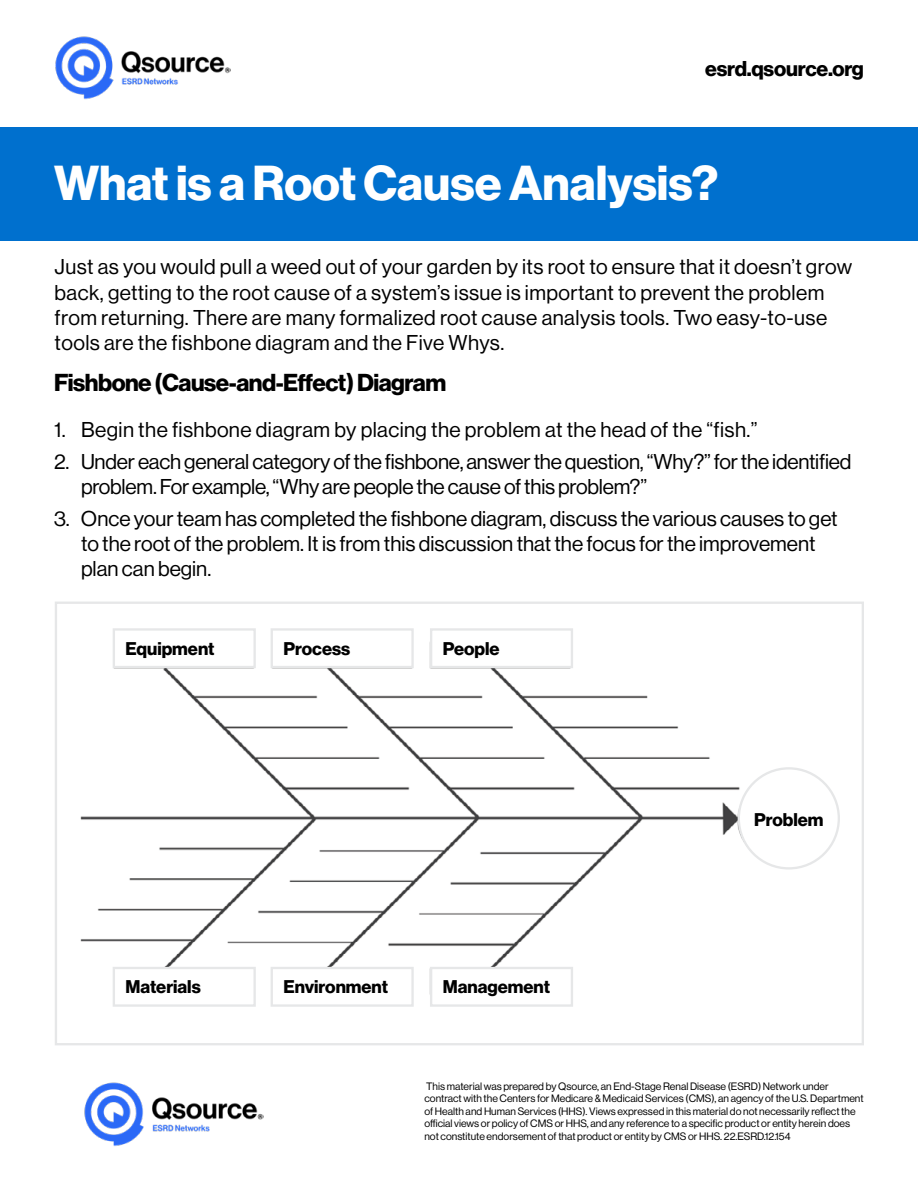
<style>
.page{position:relative;width:918px;height:1188px;background:#fff}
.page>*{position:absolute;margin:0;border:0;box-sizing:border-box;transform-origin:0 0}
.t1{font:48px "N Haas Grotesk DS Pro 75 Bd";color:#fff}
.t2{font:24px "N Haas Grotesk DS Pro 75 Bd";letter-spacing:-.02em;color:#000}
.t3{font:21px/25.2px "N Haas Grotesk DS Pro 55 Rg";letter-spacing:.02em;color:#000}
.t4{font:21px/25.2px "N Haas Grotesk DS Pro 55 Rg";color:#000}
.t5{font:21px "N Haas Grotesk DS Pro 75 Bd";letter-spacing:-.01em;color:#000}
.t6{font:18px "N Haas Grotesk DS Pro 75 Bd";color:#000}
.t7{font:10.5px/12.6px "N Haas Grotesk DS Pro 55 Rg";color:#000}
</style>
<div class="page">
<img style="left:55px;top:36px;width:175px;height:63px">
<div style="left:0;top:127px;width:918px;height:114px;background:#0070ce"></div>
<div style="left:55px;top:602px;width:809px;height:443px;background:#fff;border:2px solid #e6e7e8"></div>
<img style="left:80px;top:635px;width:739px;height:366px">
<div style="left:114px;top:629px;width:141px;height:38px;background:#fff"></div>
<div style="left:113px;top:628px;width:143px;height:40px;border:2px solid #e6e7e8"></div>
<div style="left:114px;top:968px;width:141px;height:38px;background:#fff"></div>
<div style="left:113px;top:967px;width:143px;height:40px;border:2px solid #e6e7e8"></div>
<div style="left:272px;top:629px;width:141px;height:38px;background:#fff"></div>
<div style="left:271px;top:628px;width:143px;height:40px;border:2px solid #e6e7e8"></div>
<div style="left:272px;top:968px;width:141px;height:38px;background:#fff"></div>
<div style="left:271px;top:967px;width:143px;height:40px;border:2px solid #e6e7e8"></div>
<div style="left:431px;top:629px;width:141px;height:38px;background:#fff"></div>
<div style="left:430px;top:628px;width:143px;height:40px;border:2px solid #e6e7e8"></div>
<div style="left:431px;top:968px;width:141px;height:38px;background:#fff"></div>
<div style="left:430px;top:967px;width:143px;height:40px;border:2px solid #e6e7e8"></div>
<div style="left:739px;top:768px;width:100px;height:100px;background:#fff;border-radius:50%"></div>
<div style="left:738px;top:767px;width:102px;height:103px;border:2px solid #e6e7e8;border-radius:50%"></div>
<img style="left:84px;top:1082px;width:180px;height:64px">
<h3 class="t5" style="left:705px;top:56px;width:160px">esrd.qsource.org</h3>
<h1 class="t1" style="left:54px;top:155px;width:666px">What is a Root Cause Analysis?</h1>
<p class="t3" style="left:55px;top:255px;width:799px">Just as you would pull a weed out of your garden by its root to ensure that it doesn’t grow back, getting to the root cause of a system’s issue is important to prevent the problem from returning. There are many formalized root cause analysis tools. Two easy-to-use tools are the fishbone diagram and the Five Whys.</p>
<h2 class="t2" style="left:54px;top:369px;width:394px">Fishbone (Cause-and-Effect) Diagram</h2>
<h3 class="t3" style="left:54px;top:417px;width:705px">1. Begin the fishbone diagram by placing the problem at the head of the “fish.”</h3>
<h3 class="t4" style="left:81px;top:449px;width:772px;text-indent:-27px">2. Under each general category of the fishbone, answer the question, “Why?” for the identified problem. For example, “Why are people the cause of this problem?”</h3>
<h3 class="t4" style="left:81px;top:506px;width:758px;text-indent:-27px">3. Once your team has completed the fishbone diagram, discuss the various causes to get to the root of the problem. It is from this discussion that the focus for the improvement plan can begin.</h3>
<h3 class="t6" style="left:125px;top:638px;width:90px">Equipment</h3>
<h3 class="t6" style="left:125px;top:977px;width:77px">Materials</h3>
<h3 class="t6" style="left:283px;top:638px;width:68px">Process</h3>
<h3 class="t6" style="left:443px;top:638px;width:58px">People</h3>
<h3 class="t6" style="left:754px;top:809px;width:71px">Problem</h3>
<h3 class="t6" style="left:283px;top:977px;width:106px">Environment</h3>
<h3 class="t6" style="left:443px;top:977px;width:109px">Management</h3>
<p class="t7" style="left:424px;top:1080px;width:441px">This material was prepared by Qsource, an End-Stage Renal Disease (ESRD) Network under contract with the Centers for Medicare &amp; Medicaid Services (CMS), an agency of the U.S. Department of Health and Human Services (HHS). Views expressed in this material do not necessarily reflect the official views or policy of CMS or HHS, and any reference to a specific product or entity herein does not constitute endorsement of that product or entity by CMS or HHS. 22.ESRD.12.154</p>
</div>
